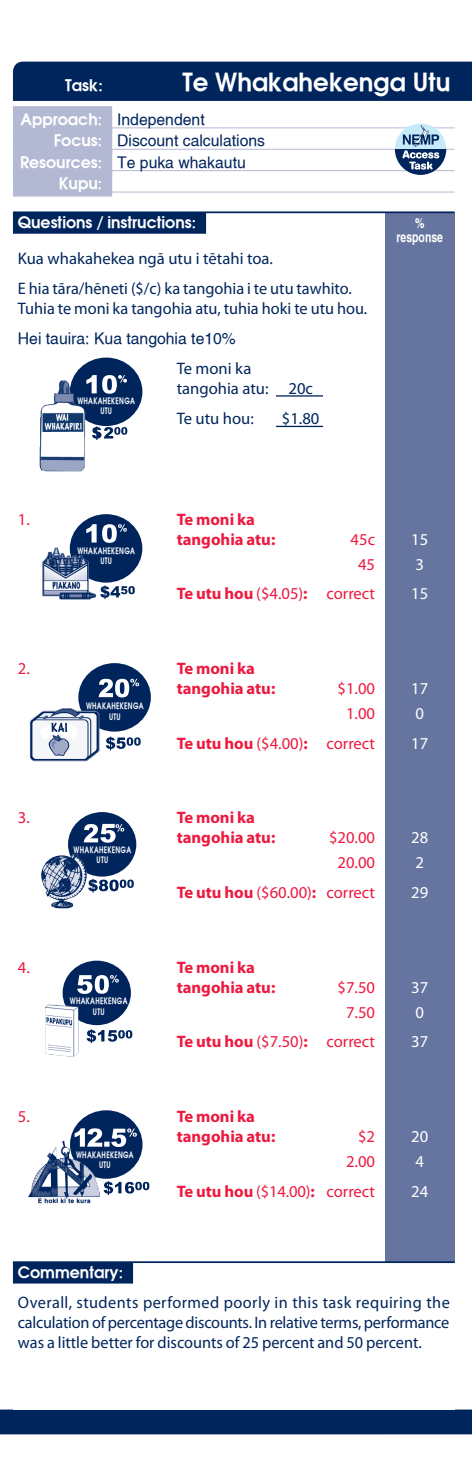
<style>
.page{position:relative;width:472px;height:1471px;background:#fff}
.page>*{position:absolute;margin:0;border:0;box-sizing:border-box;transform-origin:0 0}
.Task_Title_2col{font:700 24.5px "Hawn Avant";color:#fff}
.Commentary_Text_MM{font:16.62px/19.9px "Myriad Pro";color:#00255d;text-align:justify}
.zSuperSale{font:16.62px "Myriad Pro";color:#ed1a40}
.zSuperSale_A{font:700 16.62px/19.9px "Myriad Pro";color:#ed1a40}
.Trend_2CA_Text_MM{font:16.62px/19.9px "Myriad Pro";color:#00255d}
.zSuper_Sale_Example{font:16.62px/19.9px "Myriad Pro";color:#00255d}
.zSuperSale_A-2{font:16.62px "Myriad Pro";color:#ed1a40}
.Trend_2CA_Text{font:16.62px "Myriad Pro";color:#00255d}
._2CA_ANS_MM{font:16.62px "Myriad Pro";color:#ed1a40}
.zSuperSale_A-3{font:16.62px "Myriad Pro";color:#fff}
.zSuperSale-2{font:16.62px "Myriad Pro";color:#fff}
._2CA_ANS_MM-2{font:16.62px "Myriad Pro";color:#fff}
.Commentary_Head{font:700 15.75px/21.3px "Hawn Avant";color:#fff;text-align:right}
.Approach_Details_2co{font:15.75px "Hawn Helv";color:#00255d}
.Trend_2CA_Numbered{font:15.75px "Hawn Helv";color:#00255d}
.Task_Title_2col-2{font:700 15.75px "Hawn Avant";color:#fff}
.t1{font:700 14px/14px "Hawn Helv";color:#fff;text-align:center;scale:.75 1}
.Resource_text_Full_C{font:700 8.75px/10.5px "Hawn Avant";letter-spacing:.04em;color:#fff;text-align:center;scale:.75 1}
.s1{font-weight:700}
</style>
<div class="page">
<div style="left:0;top:1409px;width:472px;height:25px;background:#00255d"></div>
<div style="left:385px;top:212px;width:69px;height:1197px;background:#65759f"></div>
<div style="left:13px;top:62px;width:459px;height:39px;background:#00255d"></div>
<hr style="left:13px;top:211px;width:441px;height:2px;background:#00255d">
<div style="left:13px;top:213px;width:193px;height:21px;background:#00255d"></div>
<div style="left:13px;top:106px;width:99px;height:26px;background:#b3b9d2"></div>
<hr style="left:13px;top:127px;width:441px;height:1px;background:#b3b9d2">
<div style="left:13px;top:127px;width:99px;height:27px;background:#b3b9d2"></div>
<hr style="left:13px;top:149px;width:441px;height:1px;background:#b3b9d2">
<div style="left:13px;top:149px;width:99px;height:26px;background:#b3b9d2"></div>
<hr style="left:13px;top:170px;width:441px;height:1px;background:#b3b9d2">
<div style="left:13px;top:170px;width:99px;height:26px;background:#b3b9d2"></div>
<hr style="left:13px;top:192px;width:441px;height:1px;background:#b3b9d2">
<hr style="left:276px;top:395px;width:47px;height:1px;background:#00255d">
<hr style="left:276px;top:426px;width:47px;height:1px;background:#00255d">
<div style="left:70px;top:357px;width:72px;height:69px;background:#00255d;border-radius:50%"></div>
<svg style="left:86px;top:375px;width:41px;height:19px"></svg>
<svg style="left:92px;top:426px;width:35px;height:14px"></svg>
<img style="left:40px;top:380px;width:45px;height:91px">
<div style="left:13px;top:1262px;width:441px;height:147px;background:#fff"></div>
<hr style="left:13px;top:1261px;width:441px;height:1px;background:#00255d">
<div style="left:13px;top:1262px;width:120px;height:21px;background:#00255d"></div>
<div style="left:70px;top:1110px;width:73px;height:68px;background:#00255d;border-radius:50%"></div>
<img style="left:28px;top:1140px;width:71px;height:63px">
<svg style="left:75px;top:1128px;width:62px;height:18px"></svg>
<svg style="left:104px;top:1181px;width:45px;height:13px"></svg>
<div style="left:63px;top:960px;width:68px;height:65px;background:#00255d;border-radius:50%"></div>
<svg style="left:77px;top:975px;width:42px;height:18px"></svg>
<svg style="left:87px;top:1029px;width:45px;height:14px"></svg>
<img style="left:45px;top:1004px;width:33px;height:53px">
<div style="left:68px;top:812px;width:68px;height:64px;background:#00255d;border-radius:50%"></div>
<svg style="left:88px;top:879px;width:46px;height:13px"></svg>
<img style="left:41px;top:854px;width:46px;height:54px">
<svg style="left:84px;top:823px;width:40px;height:19px"></svg>
<div style="left:78px;top:663px;width:73px;height:68px;background:#00255d;border-radius:50%"></div>
<svg style="left:99px;top:678px;width:40px;height:19px"></svg>
<img style="left:30px;top:708px;width:69px;height:53px">
<svg style="left:106px;top:736px;width:35px;height:14px"></svg>
<div style="left:70px;top:514px;width:72px;height:68px;background:#00255d;border-radius:50%"></div>
<svg style="left:86px;top:524px;width:41px;height:19px"></svg>
<img style="left:42px;top:547px;width:54px;height:52px">
<svg style="left:100px;top:585px;width:35px;height:14px"></svg>
<svg style="left:395px;top:123px;width:51px;height:52px"></svg>
<p class="Task_Title_2col-2" style="left:65px;top:75px;width:39px">Task:</p>
<p class="Task_Title_2col" style="left:182px;top:66px;width:270px">Te Whakahekenga Utu</p>
<p class="Approach_Details_2co" style="left:117px;top:110px;width:89px">Independent</p>
<p class="Approach_Details_2co" style="left:117px;top:131px;width:149px">Discount calculations</p>
<p class="Approach_Details_2co" style="left:117px;top:153px;width:130px">Te puka whakautu</p>
<p class="Commentary_Head" style="left:20px;top:108px;width:84px">Approach:<br>Focus:<br>Resources:<br>Kupu:</p>
<p class="Commentary_Head" style="left:18px;top:211px;width:180px">Questions / instructions:</p>
<p class="Trend_2CA_Text" style="left:18px;top:248px;width:257px">Kua whakahekea ngā utu i tētahi toa.</p>
<p class="Trend_2CA_Text_MM" style="left:18px;top:278px;width:351px">E hia tāra/hēneti ($/c) ka tangohia i te utu tawhito.<br>Tuhia te moni ka tangohia atu, tuhia hoki te utu hou.</p>
<p class="Trend_2CA_Numbered" style="left:18px;top:329px;width:219px">Hei tauira: Kua tangohia te10%</p>
<p class="zSuper_Sale_Example" style="left:177px;top:358px;width:138px">Te moni ka tangohia atu: 20c</p>
<p class="zSuper_Sale_Example" style="left:177px;top:408px;width:79px">Te utu hou:</p>
<p class="zSuper_Sale_Example" style="left:282px;top:408px;width:39px">$1.80</p>
<p class="Resource_text_Full_C" style="left:77px;top:395px;width:78px">WHAKAHEKENGA<br>UTU</p>
<p class="t1" style="left:396px;top:216px;width:64px">% response</p>
<p class="zSuperSale_A-2" style="left:18px;top:509px;width:13px">1.</p>
<p class="zSuperSale_A" style="left:177px;top:508px;width:100px">Te moni ka tangohia atu:</p>
<p class="zSuperSale_A-2" style="left:351px;top:529px;width:26px">45c</p>
<p class="zSuperSale_A-3" style="left:411px;top:529px;width:19px">15</p>
<p class="_2CA_ANS_MM" style="left:358px;top:553px;width:19px">45</p>
<p class="_2CA_ANS_MM-2" style="left:415px;top:553px;width:10px">3</p>
<p class="zSuperSale" style="left:177px;top:583px;width:200px"><span class="s1">Te utu hou</span> ($4.05)<span class="s1">:</span> correct</p>
<p class="zSuperSale-2" style="left:411px;top:583px;width:19px">15</p>
<p class="Resource_text_Full_C" style="left:77px;top:545px;width:78px">WHAKAHEKENGA<br>UTU</p>
<p class="zSuperSale_A-2" style="left:18px;top:658px;width:13px">2.</p>
<p class="zSuperSale_A" style="left:177px;top:658px;width:100px">Te moni ka tangohia atu:</p>
<p class="zSuperSale_A-2" style="left:338px;top:678px;width:39px">$1.00</p>
<p class="zSuperSale_A-3" style="left:411px;top:678px;width:19px">17</p>
<p class="_2CA_ANS_MM" style="left:346px;top:703px;width:31px">1.00</p>
<p class="_2CA_ANS_MM-2" style="left:415px;top:703px;width:10px">0</p>
<p class="zSuperSale" style="left:177px;top:733px;width:200px"><span class="s1">Te utu hou</span> ($4.00)<span class="s1">:</span> correct</p>
<p class="zSuperSale-2" style="left:411px;top:733px;width:19px">17</p>
<p class="Resource_text_Full_C" style="left:86px;top:700px;width:78px">WHAKAHEKENGA<br>UTU</p>
<p class="zSuperSale_A-2" style="left:18px;top:807px;width:13px">3.</p>
<p class="zSuperSale_A" style="left:177px;top:807px;width:100px">Te moni ka tangohia atu:</p>
<p class="zSuperSale_A-2" style="left:329px;top:827px;width:48px">$20.00</p>
<p class="zSuperSale_A-3" style="left:411px;top:827px;width:19px">28</p>
<p class="_2CA_ANS_MM" style="left:338px;top:852px;width:39px">20.00</p>
<p class="_2CA_ANS_MM-2" style="left:415px;top:852px;width:10px">2</p>
<p class="zSuperSale" style="left:177px;top:882px;width:200px"><span class="s1">Te utu hou</span> ($60.00)<span class="s1">:</span> correct</p>
<p class="zSuperSale-2" style="left:411px;top:882px;width:19px">29</p>
<p class="Resource_text_Full_C" style="left:74px;top:844px;width:78px">WHAKAHEKENGA<br>UTU</p>
<p class="zSuperSale_A-2" style="left:18px;top:956px;width:13px">4.</p>
<p class="zSuperSale_A" style="left:177px;top:956px;width:100px">Te moni ka tangohia atu:</p>
<p class="zSuperSale_A-2" style="left:338px;top:976px;width:39px">$7.50</p>
<p class="zSuperSale_A-3" style="left:411px;top:976px;width:19px">37</p>
<p class="_2CA_ANS_MM" style="left:346px;top:1001px;width:31px">7.50</p>
<p class="_2CA_ANS_MM-2" style="left:415px;top:1001px;width:10px">0</p>
<p class="zSuperSale" style="left:177px;top:1031px;width:200px"><span class="s1">Te utu hou</span> ($7.50)<span class="s1">:</span> correct</p>
<p class="zSuperSale-2" style="left:411px;top:1031px;width:19px">37</p>
<p class="Resource_text_Full_C" style="left:70px;top:995px;width:78px">WHAKAHEKENGA<br>UTU</p>
<p class="zSuperSale_A-2" style="left:18px;top:1106px;width:13px">5.</p>
<p class="zSuperSale_A" style="left:177px;top:1105px;width:100px">Te moni ka tangohia atu:</p>
<p class="zSuperSale_A-2" style="left:358px;top:1126px;width:19px">$2</p>
<p class="zSuperSale_A-3" style="left:411px;top:1126px;width:19px">20</p>
<p class="_2CA_ANS_MM" style="left:346px;top:1150px;width:31px">2.00</p>
<p class="_2CA_ANS_MM-2" style="left:415px;top:1150px;width:10px">4</p>
<p class="zSuperSale" style="left:177px;top:1180px;width:200px"><span class="s1">Te utu hou</span> ($14.00)<span class="s1">:</span> correct</p>
<p class="zSuperSale-2" style="left:411px;top:1180px;width:19px">24</p>
<p class="Resource_text_Full_C" style="left:76px;top:1149px;width:78px">WHAKAHEKENGA<br>UTU</p>
<p class="Commentary_Head" style="left:18px;top:1261px;width:107px">Commentary:</p>
<p class="Commentary_Text_MM" style="left:18px;top:1291px;width:433px">Overall, students performed poorly in this task requiring the calculation of percentage discounts. In relative terms, performance was a little better for discounts of 25 percent and 50 percent.</p>
</div>
